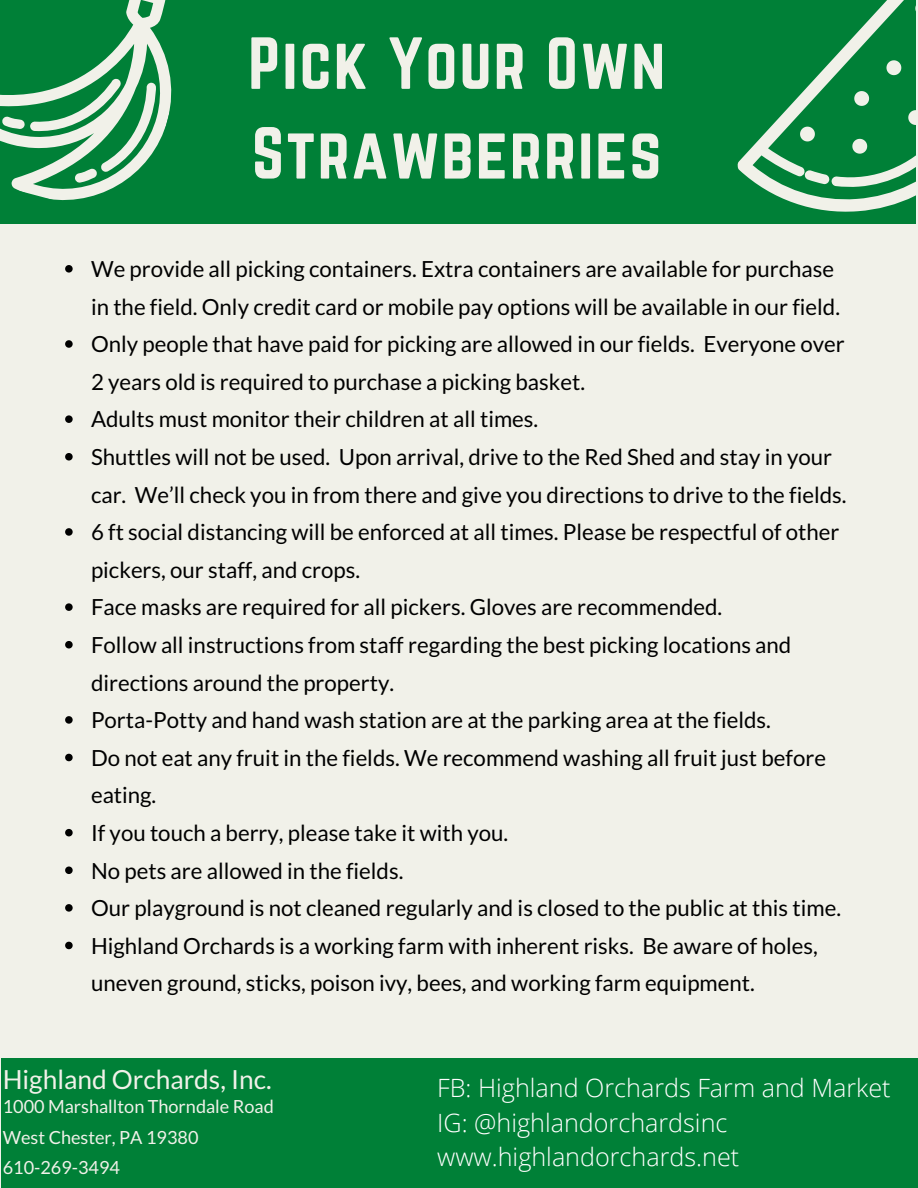
<style>
.page{position:relative;width:918px;height:1188px;background:#f1f1e9}
.page>*{position:absolute;margin:0;border:0;box-sizing:border-box;transform-origin:0 0}
.t1{font:64.5px/89.7px "Norwester";letter-spacing:.03em;color:#f1f1e9}
.t2{font:26.25px "Lato";color:#f1f1e9}
.t3{font:300 25.2px/34.7px "Open Sans";color:#fff}
.t4{font:22.2px/37.7px "Lato";color:#000}
.t5{font:18.15px/30.8px "Lato";color:#f1f1e9}
</style>
<div class="page">
<div style="left:0;top:0;width:916px;height:224px;background:#008037"></div>
<svg style="left:0;top:0;width:172px;height:201px"></svg>
<svg style="left:1px;top:60px;width:160px;height:127px"></svg>
<svg style="left:737px;top:0;width:179px;height:212px"></svg>
<div style="left:1px;top:1058px;width:917px;height:130px;background:#008037"></div>
<svg style="left:65px;top:265px;width:8px;height:8px"></svg>
<svg style="left:65px;top:340px;width:8px;height:8px"></svg>
<svg style="left:65px;top:415px;width:8px;height:8px"></svg>
<svg style="left:65px;top:453px;width:8px;height:8px"></svg>
<svg style="left:65px;top:528px;width:8px;height:8px"></svg>
<svg style="left:65px;top:603px;width:8px;height:8px"></svg>
<svg style="left:65px;top:641px;width:8px;height:7px"></svg>
<svg style="left:65px;top:716px;width:8px;height:8px"></svg>
<svg style="left:65px;top:754px;width:8px;height:7px"></svg>
<svg style="left:65px;top:829px;width:8px;height:7px"></svg>
<svg style="left:65px;top:867px;width:8px;height:7px"></svg>
<svg style="left:65px;top:904px;width:8px;height:8px"></svg>
<svg style="left:65px;top:942px;width:8px;height:7px"></svg>
<h1 class="t1" style="left:248px;top:21px;width:418px">Pick Your Own<br>Strawberries</h1>
<p class="t4" style="left:91px;top:250px;width:757px">We provide all picking containers. Extra containers are available for purchase in the field. Only credit card or mobile pay options will be available in our field.<br>Only people that have paid for picking are allowed in our fields. Everyone over 2 years old is required to purchase a picking basket.<br>Adults must monitor their children at all times.<br>Shuttles will not be used. Upon arrival, drive to the Red Shed and stay in your car. We’ll check you in from there and give you directions to drive to the fields.<br>6 ft social distancing will be enforced at all times. Please be respectful of other pickers, our staff, and crops.<br>Face masks are required for all pickers. Gloves are recommended.<br>Follow all instructions from staff regarding the best picking locations and directions around the property.<br>Porta-Potty and hand wash station are at the parking area at the fields.<br>Do not eat any fruit in the fields. We recommend washing all fruit just before eating.<br>If you touch a berry, please take it with you.<br>No pets are allowed in the fields.<br>Our playground is not cleaned regularly and is closed to the public at this time.<br>Highland Orchards is a working farm with inherent risks. Be aware of holes, uneven ground, sticks, poison ivy, bees, and working farm equipment.</p>
<p class="t2" style="left:3px;top:1064px;width:270px">Highland Orchards, Inc.</p>
<p class="t3" style="left:437px;top:1070px;width:455px">FB: Highland Orchards Farm and Market<br>IG: @highlandorchardsinc www.highlandorchards.net</p>
<p class="t5" style="left:3px;top:1090px;width:273px">1000 Marshallton Thorndale Road<br>West Chester, PA 19380<br>610-269-3494</p>
</div>
